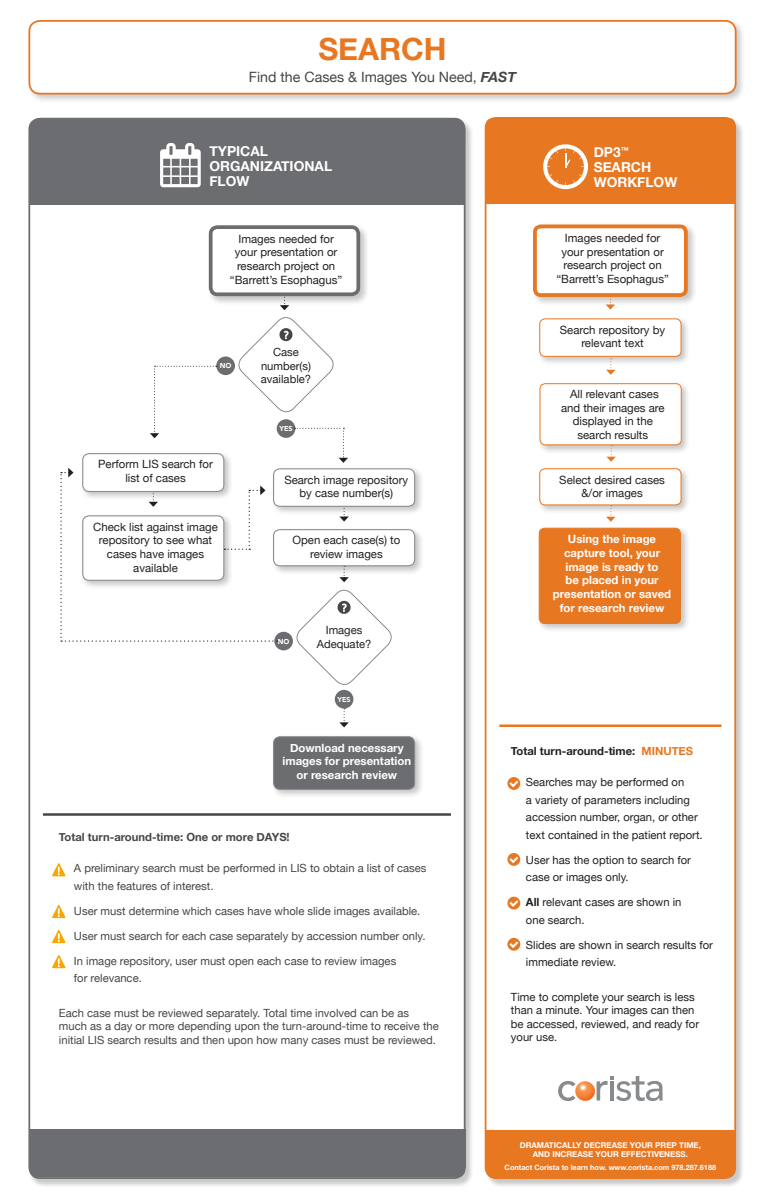
<style>
.page{position:relative;width:765px;height:1200px;background:#fff}
.page>*{position:absolute;margin:0;border:0;box-sizing:border-box;transform-origin:0 0}
.t1{font:700 30.62px "Helvetica Neue";color:#e87722}
.t2{font:14.25px "Helvetica Neue";color:#464646}
.t3{font:700 13.75px/15px "Helvetica Neue";color:#fff}
.t4{font:11.38px/13.6px "Helvetica Neue";color:#231f20;text-align:center}
.t5{font:700 11.38px/13.6px "Helvetica Neue";color:#fff;text-align:center}
.t6{font:11.25px/17.5px "Helvetica Neue";color:#464646}
.Text1{font:11.25px/13.5px "Helvetica Neue";color:#231f20}
.t7{font:700 11.25px "Helvetica Neue";color:#464646}
.t8{font:700 11.25px "Helvetica Neue";color:#231f20}
.t9{font:700 8px "Helvetica Neue";color:#fff}
.t10{font:700 7.25px "Helvetica Neue";color:#fff}
.Text1-2{font:900 7.12px "Avenir";color:#fff}
.s1{font-weight:700;font-style:italic}
.s2{color:#e87722}
.s3{font-weight:700}
</style>
<div class="page">
<div style="left:27px;top:18px;width:718px;height:86px;background:#231f20;opacity:.23"></div>
<div style="left:29px;top:21px;width:707px;height:73px;background:#fff;border-radius:11px"></div>
<div style="left:28px;top:20px;width:709px;height:75px;border:2px solid #e87722;border-radius:11px"></div>
<div style="left:29px;top:118px;width:445px;height:1070px;background:#231f20;opacity:.24"></div>
<div style="left:29px;top:119px;width:436px;height:1059px;background:#fff;border-radius:11px"></div>
<svg style="left:339px;top:709px;width:10px;height:18px"></svg>
<div style="left:30px;top:118px;width:435px;height:34px;background:#6c6d70;border-radius:11px"></div>
<svg style="left:339px;top:516px;width:10px;height:6px"></svg>
<div style="left:30px;top:130px;width:435px;height:75px;background:#6c6d70"></div>
<div style="left:485px;top:117px;width:260px;height:1071px;background:#231f20;opacity:.24"></div>
<div style="left:486px;top:118px;width:249px;height:1060px;background:#fff;border-radius:11px"></div>
<div style="left:485px;top:117px;width:251px;height:1062px;border:2px solid #e87722;border-radius:11px"></div>
<div style="left:486px;top:118px;width:250px;height:19px;background:#e87722;border-radius:8px"></div>
<div style="left:486px;top:130px;width:250px;height:74px;background:#e87722"></div>
<svg style="left:606px;top:514px;width:10px;height:8px"></svg>
<div style="left:538px;top:317px;width:153px;height:49px;background:#231f20;opacity:.25"></div>
<div style="left:540px;top:319px;width:141px;height:37px;background:#fff;border-radius:5px"></div>
<div style="left:539px;top:318px;width:142px;height:39px;border:1px solid #e87722;border-radius:5px"></div>
<div style="left:538px;top:467px;width:153px;height:47px;background:#231f20;opacity:.25"></div>
<div style="left:540px;top:469px;width:141px;height:36px;background:#fff;border-radius:5px"></div>
<div style="left:539px;top:468px;width:142px;height:37px;border:1px solid #e87722;border-radius:5px"></div>
<div style="left:537px;top:526px;width:153px;height:107px;background:#231f20;opacity:.25"></div>
<div style="left:539px;top:528px;width:141px;height:95px;background:#e87722;border-radius:5px"></div>
<div style="left:539px;top:528px;width:142px;height:96px;border:1px solid #e87722;border-radius:5px"></div>
<svg style="left:606px;top:358px;width:10px;height:17px"></svg>
<div style="left:486px;top:1130px;width:249px;height:38px;background:#e87722"></div>
<div style="left:531px;top:223px;width:167px;height:84px;background:#231f20;opacity:.25"></div>
<div style="left:535px;top:226px;width:151px;height:69px;background:#fff;border-radius:6px"></div>
<div style="left:533px;top:225px;width:155px;height:72px;border:4px solid #e87722;border-radius:6px"></div>
<svg style="left:558px;top:1076px;width:105px;height:25px"></svg>
<div style="left:486px;top:1156px;width:249px;height:22px;background:#e87722;border-radius:9px"></div>
<div style="left:207px;top:223px;width:162px;height:82px;background:#231f20;opacity:.25"></div>
<div style="left:211px;top:227px;width:147px;height:67px;background:#fff;border-radius:7px"></div>
<div style="left:209px;top:225px;width:151px;height:71px;border:4px solid #6c6d70;border-radius:7px"></div>
<div style="left:271px;top:467px;width:153px;height:49px;background:#231f20;opacity:.25"></div>
<div style="left:274px;top:469px;width:141px;height:37px;background:#fff;border-radius:6px"></div>
<div style="left:273px;top:468px;width:142px;height:39px;border:1px solid #8a8a8d;border-radius:6px"></div>
<div style="left:271px;top:734px;width:153px;height:65px;background:#231f20;opacity:.25"></div>
<div style="left:274px;top:737px;width:141px;height:52px;background:#6c6d70;border-radius:6px"></div>
<div style="left:273px;top:736px;width:142px;height:54px;border:1px solid #8a8a8d;border-radius:6px"></div>
<div style="left:277px;top:419px;width:18px;height:19px;background:#6c6d70;border-radius:50%"></div>
<div style="left:216px;top:356px;width:19px;height:19px;background:#6c6d70;border-radius:50%"></div>
<div style="left:271px;top:527px;width:153px;height:49px;background:#231f20;opacity:.25"></div>
<div style="left:274px;top:530px;width:141px;height:36px;background:#fff;border-radius:6px"></div>
<div style="left:273px;top:529px;width:142px;height:37px;border:1px solid #8a8a8d;border-radius:6px"></div>
<svg style="left:235px;top:294px;width:102px;height:119px"></svg>
<svg style="left:150px;top:366px;width:67px;height:72px"></svg>
<svg style="left:295px;top:428px;width:53px;height:35px"></svg>
<div style="left:80px;top:451px;width:153px;height:50px;background:#231f20;opacity:.25"></div>
<div style="left:83px;top:454px;width:141px;height:38px;background:#fff;border-radius:6px"></div>
<div style="left:82px;top:453px;width:142px;height:39px;border:1px solid #8a8a8d;border-radius:6px"></div>
<div style="left:538px;top:381px;width:153px;height:73px;background:#231f20;opacity:.25"></div>
<div style="left:540px;top:384px;width:141px;height:61px;background:#fff;border-radius:5px"></div>
<div style="left:540px;top:383px;width:142px;height:62px;border:1px solid #e87722;border-radius:5px"></div>
<svg style="left:606px;top:445px;width:10px;height:17px"></svg>
<hr style="left:43px;top:813px;width:408px;height:3px;background:#464646">
<hr style="left:499px;top:725px;width:222px;height:2px;background:#e87722">
<div style="left:30px;top:1130px;width:436px;height:38px;background:#6c6d70"></div>
<div style="left:30px;top:1156px;width:435px;height:21px;background:#6c6d70;border-radius:9px"></div>
<svg style="left:543px;top:144px;width:45px;height:45px"></svg>
<svg style="left:160px;top:143px;width:41px;height:44px"></svg>
<svg style="left:293px;top:566px;width:102px;height:119px"></svg>
<div style="left:335px;top:690px;width:18px;height:19px;background:#6c6d70;border-radius:50%"></div>
<div style="left:274px;top:632px;width:19px;height:18px;background:#6c6d70;border-radius:50%"></div>
<svg style="left:52px;top:863px;width:13px;height:13px"></svg>
<svg style="left:52px;top:905px;width:13px;height:13px"></svg>
<svg style="left:52px;top:930px;width:13px;height:13px"></svg>
<svg style="left:52px;top:955px;width:13px;height:13px"></svg>
<svg style="left:507px;top:777px;width:13px;height:13px"></svg>
<svg style="left:507px;top:853px;width:13px;height:13px"></svg>
<svg style="left:507px;top:897px;width:13px;height:13px"></svg>
<svg style="left:507px;top:938px;width:13px;height:13px"></svg>
<svg style="left:60px;top:468px;width:218px;height:174px"></svg>
<p class="t1" style="left:318px;top:25px;width:130px">SEARCH</p>
<p class="t2" style="left:249px;top:66px;width:269px">Find the Cases &amp; Images You Need, <span class="s1">FAST</span></p>
<p class="t3" style="left:209px;top:144px;width:124px">TYPICAL<br>ORGANIZATIONAL<br>FLOW</p>
<p class="t4" style="left:230px;top:232px;width:114px">Images needed for your presentation or research project on “Barrett’s Esophagus”</p>
<p class="Text1-2" style="left:220px;top:360px;width:13px">NO</p>
<p class="t4" style="left:98px;top:458px;width:116px">Perform LIS search for list of cases</p>
<p class="t4" style="left:93px;top:520px;width:126px">Check list against image repository to see what cases have images available</p>
<p class="Text1" style="left:261px;top:346px;width:52px;text-align:center">Case number(s) available?</p>
<p class="Text1-2" style="left:279px;top:423px;width:15px">YES</p>
<p class="t4" style="left:284px;top:473px;width:125px">Search image repository by case number(s)</p>
<p class="t4" style="left:293px;top:534px;width:109px">Open each case(s) to review images</p>
<p class="Text1-2" style="left:278px;top:635px;width:13px">NO</p>
<p class="Text1" style="left:317px;top:624px;width:56px;text-align:center">Images<br>Adequate?</p>
<p class="Text1-2" style="left:338px;top:693px;width:15px">YES</p>
<p class="t3" style="left:594px;top:145px;width:85px">DP3<sup>™<br></sup>SEARCH<br>WORKFLOW</p>
<p class="t4" style="left:556px;top:232px;width:114px">Images needed for your presentation or research project on “Barrett’s Esophagus”</p>
<p class="t4" style="left:560px;top:324px;width:107px">Search repository by relevant text</p>
<p class="t4" style="left:561px;top:388px;width:105px">All relevant cases and their images are displayed in the search results</p>
<p class="t4" style="left:559px;top:473px;width:107px">Select desired cases &amp;/or images</p>
<p class="t5" style="left:553px;top:533px;width:120px">Using the image capture tool, your image is ready to<br>be placed in your presentation or saved for research review</p>
<p class="t5" style="left:282px;top:741px;width:130px">Download necessary images for presentation or research review</p>
<p class="t7" style="left:59px;top:828px;width:232px">Total turn-around-time: One or more DAYS!</p>
<p class="t6" style="left:74px;top:860px;width:354px;text-indent:-15px">• A preliminary search must be performed in LIS to obtain a list of cases with the features of interest.</p>
<p class="t6" style="left:59px;top:903px;width:363px">• User must determine which cases have whole slide images available.</p>
<p class="t6" style="left:59px;top:928px;width:368px">• User must search for each case separately by accession number only.</p>
<p class="t6" style="left:74px;top:953px;width:324px;text-indent:-15px">• In image repository, user must open each case to review images for relevance.</p>
<p class="t6" style="left:59px;top:1007px;width:381px;line-height:13.5px">Each case must be reviewed separately. Total time involved can be as much as a day or more depending upon the turn-around-time to receive the initial LIS search results and then upon how many cases must be reviewed.</p>
<p class="t8" style="left:511px;top:742px;width:184px">Total turn-around-time: <span class="s2">MINUTES</span></p>
<p class="Text1" style="left:526px;top:774px;width:178px;line-height:17.5px;text-indent:-15px">• Searches may be performed on<br>a variety of parameters including accession number, organ, or other text contained in the patient report.</p>
<p class="Text1" style="left:526px;top:851px;width:167px;line-height:17.5px;text-indent:-15px">• User has the option to search for case or images only.</p>
<p class="Text1" style="left:526px;top:894px;width:157px;line-height:17.5px;text-indent:-15px"><span class="s3">• All</span> relevant cases are shown in one search.</p>
<p class="Text1" style="left:526px;top:936px;width:189px;line-height:17.5px;text-indent:-15px">• Slides are shown in search results for immediate review.</p>
<p class="Text1" style="left:511px;top:990px;width:190px">Time to complete your search is less than a minute. Your images can then be accessed, reviewed, and ready for your use.</p>
<p class="t9" style="left:520px;top:1139px;width:183px">DRAMATICALLY DECREASE YOUR PREP TIME,</p>
<p class="t9" style="left:533px;top:1148px;width:157px">AND INCREASE YOUR EFFECTIVENESS.</p>
<p class="t10" style="left:505px;top:1162px;width:213px">Contact Corista to learn how. www.corista.com 978.287.6188</p>
</div>
